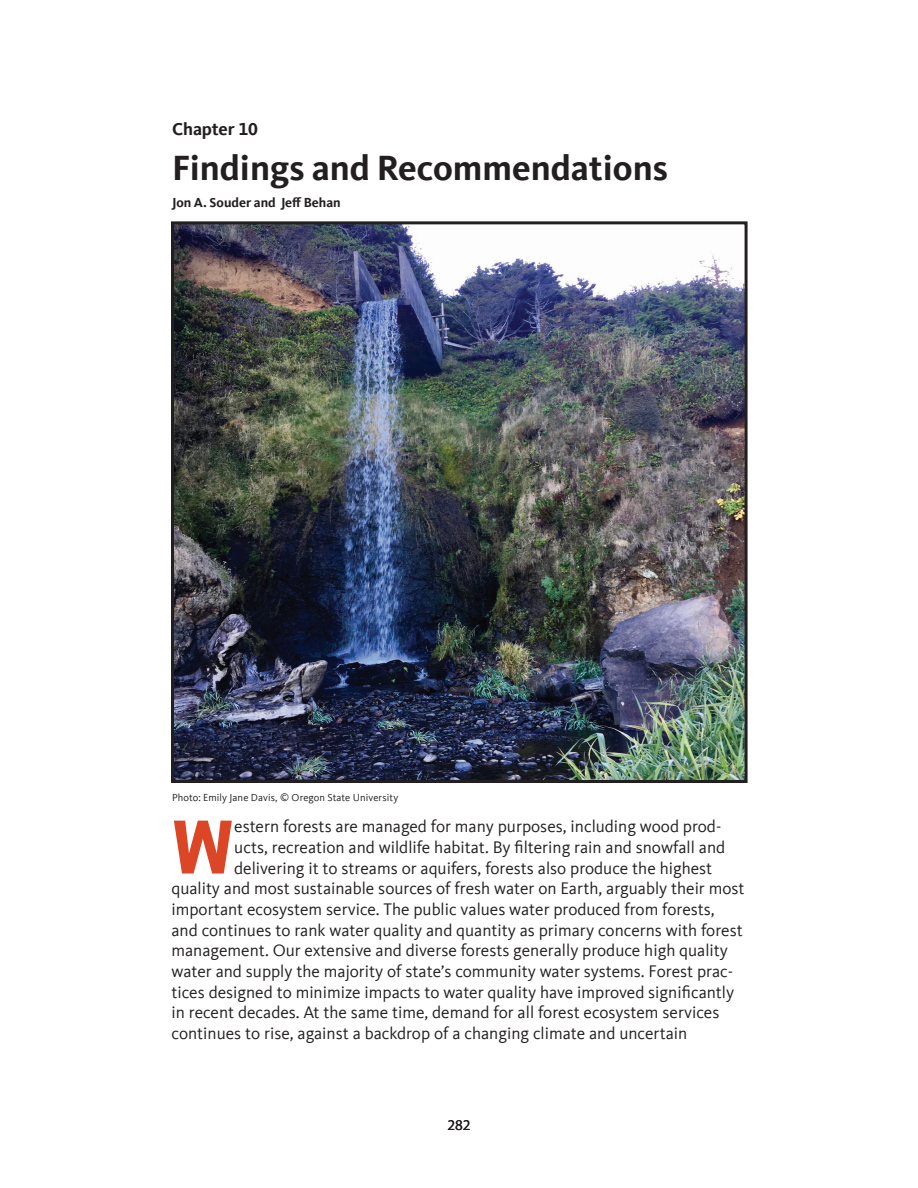
<style>
.page{position:relative;width:918px;height:1188px;background:#fff}
.page>*{position:absolute;margin:0;border:0;box-sizing:border-box;transform-origin:0 0}
.t1{font:900 79.35px "Stratum 2";color:#db4726}
.t2{font:700 36px "Kievit Offc";color:#231f20}
.t3{font:700 18px "Kievit Offc";letter-spacing:-.005em;color:#231f20}
.t4{font:17.25px "Kievit Offc";color:#231f20}
.t5{font:15px "Myriad Pro";color:#231f20}
.t6{font:700 13.5px "Kievit Offc";color:#231f20}
.t7{font:10.5px "Kievit Offc";letter-spacing:.005em;color:#231f20}
</style>
<div class="page">
<img style="left:175px;top:225px;width:569px;height:554px">
<div style="left:171px;top:221px;width:577px;height:562px;border:3px solid #231f20"></div>
<p class="t3" style="left:172px;top:118px;width:87px">Chapter 10</p>
<h2 class="t2" style="left:172px;top:147px;width:497px">Findings and Recommendations</h2>
<p class="t6" style="left:172px;top:195px;width:170px">Jon A. Souder and Jeff Behan</p>
<p class="t7" style="left:172px;top:792px;width:228px">Photo: Emily Jane Davis, © Oregon State University</p>
<h1 class="t1" style="left:172px;top:789px;width:64px">W</h1>
<p class="t4" style="left:234px;top:817px;width:489px">estern forests are managed for many purposes, including wood prod-</p>
<p class="t4" style="left:234px;top:837px;width:493px">ucts, recreation and wildlife habitat. By filtering rain and snowfall and</p>
<p class="t4" style="left:234px;top:858px;width:480px">delivering it to streams or aquifers, forests also produce the highest</p>
<p class="t4" style="left:172px;top:879px;width:575px">quality and most sustainable sources of fresh water on Earth, arguably their most</p>
<p class="t4" style="left:172px;top:900px;width:545px">important ecosystem service. The public values water produced from forests,</p>
<p class="t4" style="left:172px;top:920px;width:573px">and continues to rank water quality and quantity as primary concerns with forest</p>
<p class="t4" style="left:172px;top:941px;width:558px">management. Our extensive and diverse forests generally produce high quality</p>
<p class="t4" style="left:172px;top:962px;width:563px">water and supply the majority of state’s community water systems. Forest prac-</p>
<p class="t4" style="left:172px;top:982px;width:564px">tices designed to minimize impacts to water quality have improved significantly</p>
<p class="t4" style="left:172px;top:1003px;width:549px">in recent decades. At the same time, demand for all forest ecosystem services</p>
<p class="t4" style="left:172px;top:1024px;width:517px">continues to rise, against a backdrop of a changing climate and uncertain</p>
<p class="t5" style="left:447px;top:1116px;width:25px">282</p>
</div>
